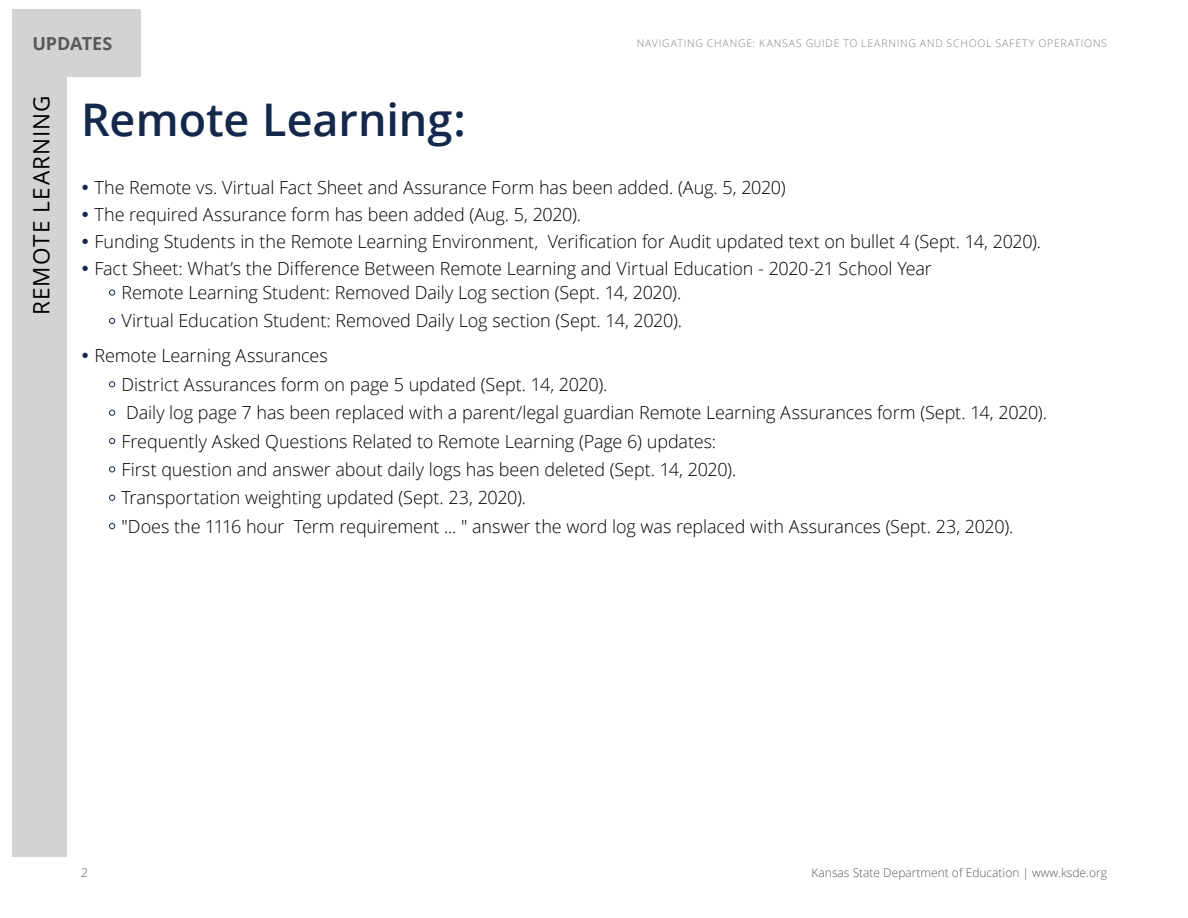
<style>
.page{position:relative;width:1188px;height:918px;background:#fff}
.page>*{position:absolute;margin:0;border:0;box-sizing:border-box;transform-origin:0 0}
.t1{font:600 45px "Open Sans";color:#13284b}
.t2{font:22.5px "Open Sans";color:#000}
.t3{font:300 18px "Open Sans";letter-spacing:-.005em;color:#000}
.t4{font:700 18px "Open Sans";letter-spacing:-.005em;color:#58595b}
.t5{font:300 12px "Open Sans";color:#58595b}
.t6{font:300 10.5px "Open Sans";letter-spacing:.07em;color:#808285}
</style>
<div class="page">
<div style="left:12px;top:62px;width:54px;height:795px;background:#d1d3d4"></div>
<div style="left:12px;top:9px;width:128px;height:67px;background:#d1d3d4"></div>
<p class="t4" style="left:32px;top:30px;width:81px">UPDATES</p>
<p class="t6" style="left:637px;top:36px;width:472px">NAVIGATING CHANGE: KANSAS GUIDE TO LEARNING AND SCHOOL SAFETY OPERATIONS</p>
<p class="t2" style="left:26px;top:315px;width:217px;rotate:-90deg">Remote Learning</p>
<p class="t1" style="left:81px;top:88px;width:386px">Remote Learning:</p>
<p class="t3" style="left:94px;top:175px;width:693px">The Remote vs. Virtual Fact Sheet and Assurance Form has been added. (Aug. 5, 2020)</p>
<p class="t3" style="left:94px;top:202px;width:488px">The required Assurance form has been added (Aug. 5, 2020).</p>
<p class="t3" style="left:94px;top:229px;width:948px">Funding Students in the Remote Learning Environment, Verification for Audit updated text on bullet 4 (Sept. 14, 2020).</p>
<p class="t3" style="left:94px;top:256px;width:839px">Fact Sheet: What’s the Difference Between Remote Learning and Virtual Education - 2020-21 School Year</p>
<p class="t3" style="left:122px;top:280px;width:561px">Remote Learning Student: Removed Daily Log section (Sept. 14, 2020).</p>
<p class="t3" style="left:122px;top:309px;width:562px">Virtual Education Student: Removed Daily Log section (Sept. 14, 2020).</p>
<p class="t3" style="left:94px;top:344px;width:235px">Remote Learning Assurances</p>
<p class="t3" style="left:122px;top:372px;width:487px">District Assurances form on page 5 updated (Sept. 14, 2020).</p>
<p class="t3" style="left:126px;top:400px;width:922px">Daily log page 7 has been replaced with a parent/legal guardian Remote Learning Assurances form (Sept. 14, 2020).</p>
<p class="t3" style="left:122px;top:429px;width:596px">Frequently Asked Questions Related to Remote Learning (Page 6) updates:</p>
<p class="t3" style="left:122px;top:457px;width:616px">First question and answer about daily logs has been deleted (Sept. 14, 2020).</p>
<p class="t3" style="left:122px;top:485px;width:406px">Transportation weighting updated (Sept. 23, 2020).</p>
<p class="t3" style="left:122px;top:514px;width:893px">"Does the 1116 hour Term requirement ... " answer the word log was replaced with Assurances (Sept. 23, 2020).</p>
<p class="t5" style="left:81px;top:865px;width:8px">2</p>
<p class="t5" style="left:812px;top:865px;width:297px">Kansas State Department of Education | www.ksde.org</p>
</div>
